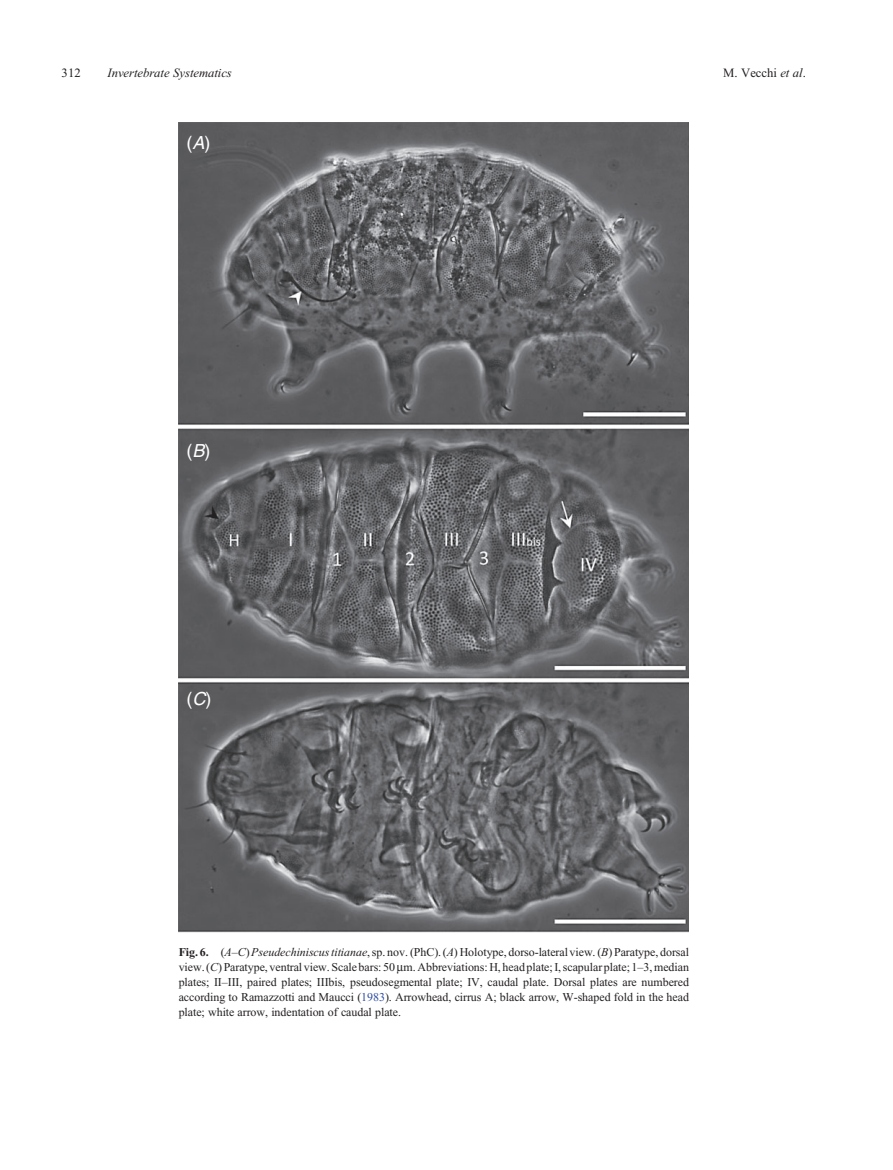
<style>
.page{position:relative;width:893px;height:1170px;background:#fff}
.page>*{position:absolute;margin:0;border:0;box-sizing:border-box;transform-origin:0 0}
.t1{font:18px "Helvetica";color:#fff}
.t2{font:italic 12.75px "Times New Roman";color:#231f20}
.t3{font:12.75px "Times New Roman";color:#231f20}
.t4{font:12px/15px "Times New Roman";color:#231f20;text-align:justify}
.s1{font-style:italic}
.s2{font-weight:700}
.s3{font-style:inherit}
.s4{color:#2f4ea1}
</style>
<div class="page">
<img style="left:179px;top:123px;width:510px;height:808px">
<p class="t3" style="left:62px;top:68px;width:21px">312</p>
<p class="t2" style="left:108px;top:68px;width:126px">Invertebrate Systematics</p>
<p class="t3" style="left:723px;top:68px;width:84px">M. Vecchi <span class="s1">et al</span>.</p>
<h1 class="t1" style="left:187px;top:136px;width:25px">(<span class="s1">A</span>)</h1>
<h1 class="t1" style="left:187px;top:444px;width:25px">(<span class="s1">B</span>)</h1>
<h1 class="t1" style="left:187px;top:692px;width:26px">(<span class="s1">C</span>)</h1>
<p class="t4" style="left:179px;top:945px;width:512px"><span class="s2">Fig. 6.</span> (<span class="s1">A</span><span class="s3">–</span><span class="s1">C</span>)<span class="s1">Pseudechiniscus titianae</span>, sp. nov. (PhC). (<span class="s1">A</span>) Holotype, dorso-lateral view. (<span class="s1">B</span>) Paratype, dorsal view. (<span class="s1">C</span>) Paratype, ventral view. Scale bars: 50 m. Abbreviations: H, head plate; I, scapular plate; 1<span class="s3">–</span>3, median plates; II<span class="s3">–</span>III, paired plates; IIIbis, pseudosegmental plate; IV, caudal plate. Dorsal plates are numbered according to Ramazzotti and Maucci (<span class="s4">1983</span>). Arrowhead, cirrus A; black arrow, W-shaped fold in the head plate; white arrow, indentation of caudal plate.</p>
</div>
